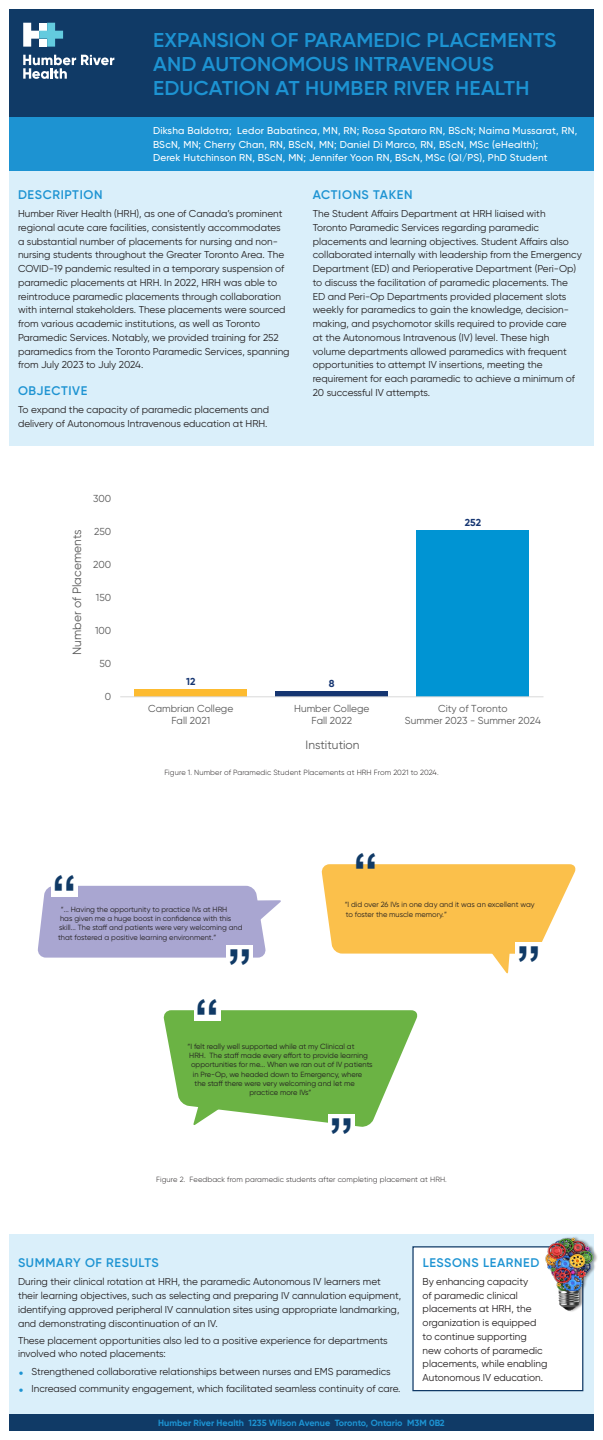
<style>
.page{position:relative;width:603px;height:1440px;background:#fff}
.page>*{position:absolute;margin:0;border:0;box-sizing:border-box;transform-origin:0 0}
.Body_Text{font:700 50px "Arial";color:#103a66}
.t1{font:600 20px/24px "Gilroy";letter-spacing:.01em;color:#1d93d2;scale:1.05 1}
.Heading{font:600 12.5px "Gilroy";letter-spacing:.05em;color:#1d93d2}
.t2{font:12.03px "Gilroy";color:#595959}
.t3{font:10.12px/11.8px "Gilroy";color:#595959;text-align:center}
.t4{font:700 10.12px "Gilroy";color:#153571}
.Paragraph{font:10px/13.8px "Gilroy";color:#231f20}
.Author_list{font:500 10px/13.8px "Gilroy";letter-spacing:.02em;color:#fff}
.t5{font:700 9px "Gilroy";color:#1d93d2}
.Body_Text-2{font:7.5px/9.2px "Gilroy";color:#231f20}
.Table_Figure_Caption{font:300 7.5px "Gilroy";letter-spacing:.01em;color:#231f20}
</style>
<div class="page">
<div style="left:9px;top:1414px;width:585px;height:17px;background:#103a66"></div>
<div style="left:9px;top:1234px;width:585px;height:180px;background:#daeffa"></div>
<div style="left:9px;top:9px;width:585px;height:108px;background:#103a66"></div>
<div style="left:9px;top:117px;width:585px;height:54px;background:#1d93d2"></div>
<div style="left:413px;top:1247px;width:170px;height:144px;background:#fff"></div>
<div style="left:412px;top:1246px;width:171px;height:145px;border:1px solid #103a66"></div>
<svg style="left:23px;top:23px;width:40px;height:24px"></svg>
<svg style="left:23px;top:55px;width:91px;height:24px"></svg>
<img style="left:544px;top:1237px;width:53px;height:78px">
<div style="left:9px;top:171px;width:585px;height:275px;background:#daeffa"></div>
<div style="left:275px;top:692px;width:113px;height:5px;background:#153571"></div>
<div style="left:417px;top:530px;width:112px;height:167px;background:#0094d3"></div>
<div style="left:134px;top:689px;width:113px;height:8px;background:#fdbb30"></div>
<hr style="left:120px;top:697px;width:424px;height:1px;background:#d9d9d9">
<svg style="left:37px;top:886px;width:244px;height:72px;background:#b4b1d6"></svg>
<svg style="left:163px;top:1010px;width:255px;height:117px"></svg>
<svg style="left:321px;top:864px;width:255px;height:110px"></svg>
<p class="t1" style="left:153px;top:28px;width:386px">EXPANSION OF PARAMEDIC PLACEMENTS<br>AND AUTONOMOUS INTRAVENOUS<br>EDUCATION AT HUMBER RIVER HEALTH</p>
<p class="Author_list" style="left:153px;top:124px;width:426px">Diksha Baldotra; Ledor Babatinca, MN, RN; Rosa Spataro RN, BScN; Naima Mussarat, RN,<br>BScN, MN; Cherry Chan, RN, BScN, MN; Daniel Di Marco, RN, BScN, MSc (eHealth);<br>Derek Hutchinson RN, BScN, MN; Jennifer Yoon RN, BScN, MSc (QI/PS), PhD Student</p>
<p class="Heading" style="left:18px;top:187px;width:86px">DESCRIPTION</p>
<p class="Paragraph" style="left:18px;top:207px;width:273px">Humber River Health (HRH), as one of Canada’s prominent regional acute care facilities, consistently accommodates<br>a substantial number of placements for nursing and non&shy;nursing students throughout the Greater Toronto Area. The COVID-19 pandemic resulted in a temporary suspension of paramedic placements at HRH. In 2022, HRH was able to reintroduce paramedic placements through collaboration with internal stakeholders. These placements were sourced from various academic institutions, as well as Toronto Paramedic Services. Notably, we provided training for 252 paramedics from the Toronto Paramedic Services, spanning from July 2023 to July 2024.</p>
<p class="Heading" style="left:18px;top:383px;width:71px">OBJECTIVE</p>
<p class="Paragraph" style="left:18px;top:403px;width:253px">To expand the capacity of paramedic placements and delivery of Autonomous Intravenous education at HRH.</p>
<p class="Heading" style="left:313px;top:187px;width:101px">ACTIONS TAKEN</p>
<p class="Paragraph" style="left:313px;top:207px;width:271px">The Student Affairs Department at HRH liaised with Toronto Paramedic Services regarding paramedic placements and learning objectives. Student Affairs also collaborated internally with leadership from the Emergency Department (ED) and Perioperative Department (Peri-Op) to discuss the facilitation of paramedic placements. The ED and Peri-Op Departments provided placement slots weekly for paramedics to gain the knowledge, decision&shy;making, and psychomotor skills required to provide care<br>at the Autonomous Intravenous (IV) level. These high volume departments allowed paramedics with frequent opportunities to attempt IV insertions, meeting the requirement for each paramedic to achieve a minimum of 20 successful IV attempts.</p>
<p class="t2" style="left:70px;top:655px;width:127px;rotate:-90deg">Number of Placements</p>
<p class="t3" style="left:93px;top:492px;width:20px">300</p>
<p class="t3" style="left:94px;top:525px;width:19px">250</p>
<p class="t3" style="left:93px;top:558px;width:20px">200</p>
<p class="t3" style="left:96px;top:591px;width:17px">150</p>
<p class="t3" style="left:95px;top:624px;width:18px">100</p>
<p class="t3" style="left:99px;top:657px;width:13px">50</p>
<p class="t4" style="left:465px;top:516px;width:18px">252</p>
<p class="t3" style="left:105px;top:690px;width:8px">0</p>
<p class="Body_Text" style="left:52px;top:858px;width:27px">“</p>
<p class="t4" style="left:186px;top:675px;width:11px">12</p>
<p class="t4" style="left:329px;top:677px;width:7px">8</p>
<p class="t3" style="left:148px;top:703px;width:87px">Cambrian College<br>Fall 2021</p>
<p class="t3" style="left:294px;top:703px;width:77px">Humber College<br>Fall 2022</p>
<p class="t3" style="left:405px;top:703px;width:138px">City of Toronto<br>Summer 2023 - Summer 2024</p>
<p class="t2" style="left:306px;top:737px;width:56px">Institution</p>
<p class="Table_Figure_Caption" style="left:164px;top:768px;width:276px">Figure 1. Number of Paramedic Student Placements at HRH From 2021 to 2024.</p>
<p class="Body_Text" style="left:353px;top:836px;width:26px">“</p>
<p class="Body_Text-2" style="left:58px;top:905px;width:186px;text-indent:3px">“... Having the opportunity to practice IVs at HRH<br>has given me a huge boost in confidence with this skill... The staff and patients were very welcoming and that fostered a positive learning environment.”</p>
<p class="Body_Text" style="left:252px;top:982px;width:26px;rotate:-180deg">“</p>
<p class="Body_Text" style="left:195px;top:982px;width:26px">“</p>
<p class="Body_Text-2" style="left:345px;top:900px;width:191px">“I did over 26 IVs in one day and it was an excellent way to foster the muscle memory.”</p>
<p class="Body_Text" style="left:541px;top:978px;width:26px;rotate:-180deg">“</p>
<p class="Body_Text-2" style="left:188px;top:1042px;width:168px">“I felt really well supported while at my Clinical at</p>
<p class="Body_Text-2" style="left:189px;top:1051px;width:180px">HRH. The staff made every effort to provide learning</p>
<p class="Body_Text-2" style="left:191px;top:1060px;width:183px">opportunities for me... When we ran out of IV patients</p>
<p class="Body_Text-2" style="left:193px;top:1069px;width:171px">in Pre-Op, we headed down to Emergency, where</p>
<p class="Body_Text-2" style="left:195px;top:1079px;width:162px">the staff there were very welcoming and let me</p>
<p class="Body_Text-2" style="left:250px;top:1088px;width:63px">practice more IVs”</p>
<p class="Body_Text" style="left:354px;top:1150px;width:26px;rotate:-180deg">“</p>
<p class="Table_Figure_Caption" style="left:156px;top:1175px;width:292px">Figure 2. Feedback from paramedic students after completing placement at HRH.</p>
<p class="Heading" style="left:18px;top:1255px;width:142px">SUMMARY OF RESULTS</p>
<p class="Paragraph" style="left:18px;top:1275px;width:385px">During their clinical rotation at HRH, the paramedic Autonomous IV learners met their learning objectives, such as selecting and preparing IV cannulation equipment, identifying approved peripheral IV cannulation sites using appropriate landmarking, and demonstrating discontinuation of an IV.</p>
<p class="Paragraph" style="left:18px;top:1333px;width:371px">These placement opportunities also led to a positive experience for departments involved who noted placements:</p>
<p class="Paragraph" style="left:32px;top:1364px;width:361px">Strengthened collaborative relationships between nurses and EMS paramedics</p>
<p class="Paragraph" style="left:32px;top:1381px;width:371px">Increased community engagement, which facilitated seamless continuity of care.</p>
<p class="Heading" style="left:423px;top:1254px;width:118px">LESSONS LEARNED</p>
<p class="Paragraph" style="left:423px;top:1274px;width:126px">By enhancing capacity<br>of paramedic clinical placements at HRH, the organization is equipped to continue supporting new cohorts of paramedic placements, while enabling<br>Autonomous IV education.</p>
<p class="t5" style="left:158px;top:1417px;width:288px">Humber River Health 1235 Wilson Avenue Toronto, Ontario M3M 0B2</p>
</div>
